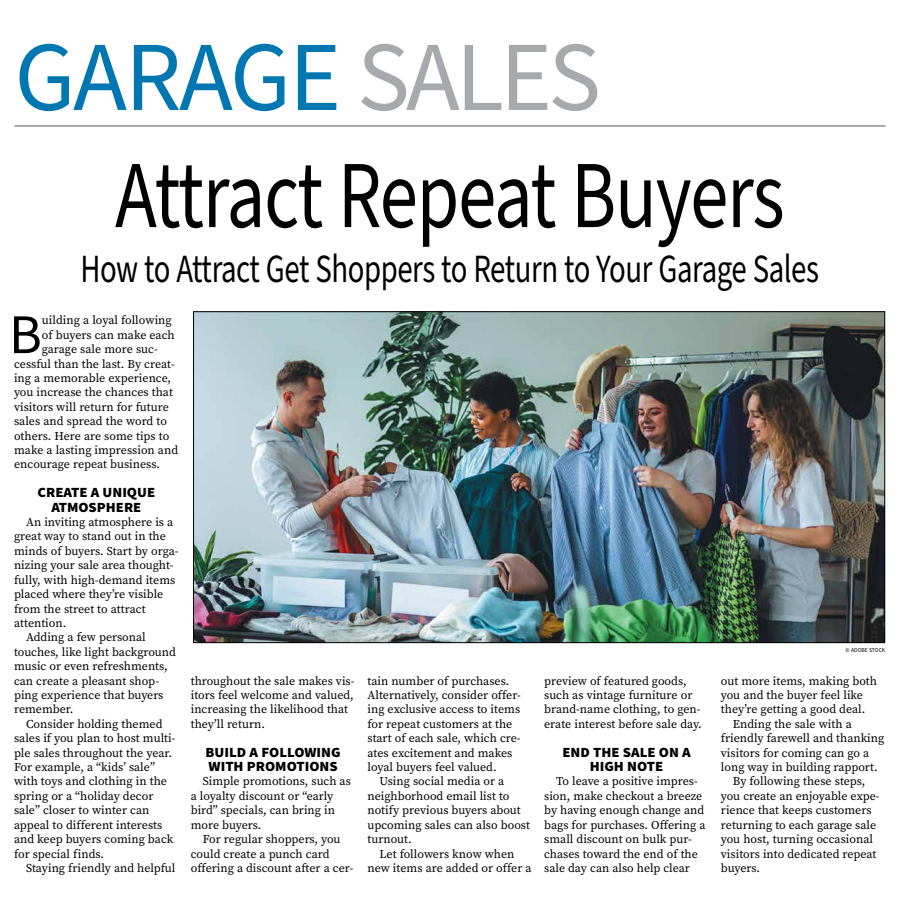
<style>
.page{position:relative;width:900px;height:908px;background:#fff}
.page>*{position:absolute;margin:0;border:0;box-sizing:border-box;transform-origin:0 0}
.t1{font:99px "Source Sans Pro";letter-spacing:-.03em;color:#0077b1}
.t2{font:96px "Source Sans Pro";letter-spacing:-.02em;color:#000;scale:.8 1}
.t3{font:55.9px "Source Sans Pro";color:#000}
.t4{font:40px "Source Sans Pro";letter-spacing:-.015em;color:#000;scale:.77 1}
.t5{font:900 14px/14.4px "Source Sans Pro";color:#000;text-align:center;scale:1.05 1}
.t6{font:12px/14.4px "Source Serif Pro";color:#000}
.t7{font:6px "Source Sans Pro";color:#000;scale:.95 1}
.s1{color:#a7a9ac}
</style>
<div class="page">
<hr style="left:14px;top:125px;width:872px;height:2px;background:#a7a9ac">
<img style="left:195px;top:313px;width:688px;height:328px">
<h1 class="t1" style="left:14px;top:11px;width:588px">GARAGE <span class="s1">SALES</span></h1>
<h2 class="t2" style="left:115px;top:131px;width:838px">Attract Repeat Buyers</h2>
<h3 class="t4" style="left:80px;top:242px;width:961px">How to Attract Get Shoppers to Return to Your Garage Sales</h3>
<h3 class="t3" style="left:9px;top:297px;width:34px">B</h3>
<p class="t6" style="left:42px;top:313px;width:131px">uilding a loyal following</p>
<p class="t6" style="left:42px;top:327px;width:134px">of buyers can make each</p>
<p class="t6" style="left:42px;top:342px;width:117px">garage sale more suc-</p>
<p class="t6" style="left:14px;top:356px;width:162px">cessful than the last. By creat-</p>
<p class="t6" style="left:14px;top:370px;width:159px">ing a memorable experience,</p>
<p class="t6" style="left:14px;top:385px;width:160px">you increase the chances that</p>
<p class="t6" style="left:14px;top:399px;width:156px">visitors will return for future</p>
<p class="t6" style="left:14px;top:414px;width:154px">sales and spread the word to</p>
<p class="t6" style="left:14px;top:428px;width:157px">others. Here are some tips to</p>
<p class="t6" style="left:14px;top:442px;width:166px">make a lasting impression and</p>
<p class="t6" style="left:14px;top:457px;width:148px">encourage repeat business.</p>
<p class="t5" style="left:38px;top:485px;width:113px">CREATE A UNIQUE<br>ATMOSPHERE</p>
<p class="t6" style="left:26px;top:514px;width:149px">An inviting atmosphere is a</p>
<p class="t6" style="left:14px;top:529px;width:153px">great way to stand out in the</p>
<p class="t6" style="left:14px;top:543px;width:166px">minds of buyers. Start by orga-</p>
<p class="t6" style="left:14px;top:558px;width:161px">nizing your sale area thought-</p>
<p class="t6" style="left:14px;top:572px;width:163px">fully, with high-demand items</p>
<p class="t6" style="left:14px;top:586px;width:151px">placed where they’re visible</p>
<p class="t6" style="left:14px;top:601px;width:133px">from the street to attract</p>
<p class="t6" style="left:14px;top:615px;width:54px">attention.</p>
<p class="t6" style="left:26px;top:630px;width:121px">Adding a few personal</p>
<p class="t6" style="left:14px;top:644px;width:164px">touches, like light background</p>
<p class="t6" style="left:14px;top:658px;width:155px">music or even refreshments,</p>
<p class="t6" style="left:14px;top:673px;width:147px">can create a pleasant shop-</p>
<p class="t6" style="left:14px;top:687px;width:151px">ping experience that buyers</p>
<p class="t6" style="left:14px;top:702px;width:61px">remember.</p>
<p class="t6" style="left:26px;top:716px;width:138px">Consider holding themed</p>
<p class="t6" style="left:14px;top:730px;width:163px">sales if you plan to host multi-</p>
<p class="t6" style="left:14px;top:745px;width:159px">ple sales throughout the year.</p>
<p class="t6" style="left:14px;top:759px;width:142px">For example, a “kids’ sale”</p>
<p class="t6" style="left:14px;top:774px;width:154px">with toys and clothing in the</p>
<p class="t6" style="left:14px;top:788px;width:141px">spring or a “holiday decor</p>
<p class="t6" style="left:14px;top:802px;width:137px">sale” closer to winter can</p>
<p class="t6" style="left:14px;top:817px;width:150px">appeal to different interests</p>
<p class="t6" style="left:14px;top:831px;width:161px">and keep buyers coming back</p>
<p class="t6" style="left:14px;top:846px;width:92px">for special finds.</p>
<p class="t6" style="left:26px;top:860px;width:151px">Staying friendly and helpful</p>
<p class="t6" style="left:191px;top:673px;width:165px">throughout the sale makes vis&shy;itors feel welcome and valued, increasing the likelihood that they’ll return.</p>
<p class="t5" style="left:206px;top:744px;width:130px;text-align:left">BUILD A FOLLOWING<br>WITH PROMOTIONS</p>
<p class="t6" style="left:191px;top:774px;width:162px;text-indent:12px">Simple promotions, such as a loyalty discount or “early bird” specials, can bring in more buyers.</p>
<p class="t6" style="left:191px;top:831px;width:164px;text-indent:12px">For regular shoppers, you could create a punch card offering a discount after a cer-</p>
<p class="t6" style="left:367px;top:673px;width:155px">tain number of purchases.<br>Alternatively, consider offer&shy;ing exclusive access to items for repeat customers at the start of each sale, which cre&shy;ates excitement and makes loyal buyers feel valued.</p>
<p class="t6" style="left:367px;top:774px;width:164px;text-indent:12px">Using social media or a neighborhood email list to notify previous buyers about upcoming sales can also boost turnout.</p>
<p class="t6" style="left:367px;top:846px;width:166px;text-align:center">Let followers know when<br>new items are added or offer a</p>
<p class="t6" style="left:544px;top:673px;width:159px">preview of featured goods, such as vintage furniture or brand-name clothing, to gen&shy;erate interest before sale day.</p>
<p class="t5" style="left:562px;top:744px;width:124px">END THE SALE ON A<br>HIGH NOTE</p>
<p class="t6" style="left:544px;top:774px;width:163px;text-indent:12px">To leave a positive impres&shy;sion, make checkout a breeze by having enough change and bags for purchases. Offering a small discount on bulk pur&shy;chases toward the end of the sale day can also help clear</p>
<p class="t7" style="left:846px;top:645px;width:43px">© ADOBE STOCK</p>
<p class="t6" style="left:721px;top:673px;width:158px">out more items, making both</p>
<p class="t6" style="left:721px;top:687px;width:144px">you and the buyer feel like</p>
<p class="t6" style="left:721px;top:702px;width:146px">they’re getting a good deal.</p>
<p class="t6" style="left:733px;top:716px;width:120px">Ending the sale with a</p>
<p class="t6" style="left:721px;top:730px;width:165px">friendly farewell and thanking</p>
<p class="t6" style="left:721px;top:745px;width:150px">visitors for coming can go a</p>
<p class="t6" style="left:721px;top:759px;width:158px">long way in building rapport.</p>
<p class="t6" style="left:733px;top:774px;width:134px">By following these steps,</p>
<p class="t6" style="left:721px;top:788px;width:160px">you create an enjoyable expe-</p>
<p class="t6" style="left:721px;top:802px;width:152px">rience that keeps customers</p>
<p class="t6" style="left:721px;top:817px;width:157px">returning to each garage sale</p>
<p class="t6" style="left:721px;top:831px;width:154px">you host, turning occasional</p>
<p class="t6" style="left:721px;top:846px;width:157px">visitors into dedicated repeat</p>
<p class="t6" style="left:721px;top:860px;width:41px">buyers.</p>
</div>
